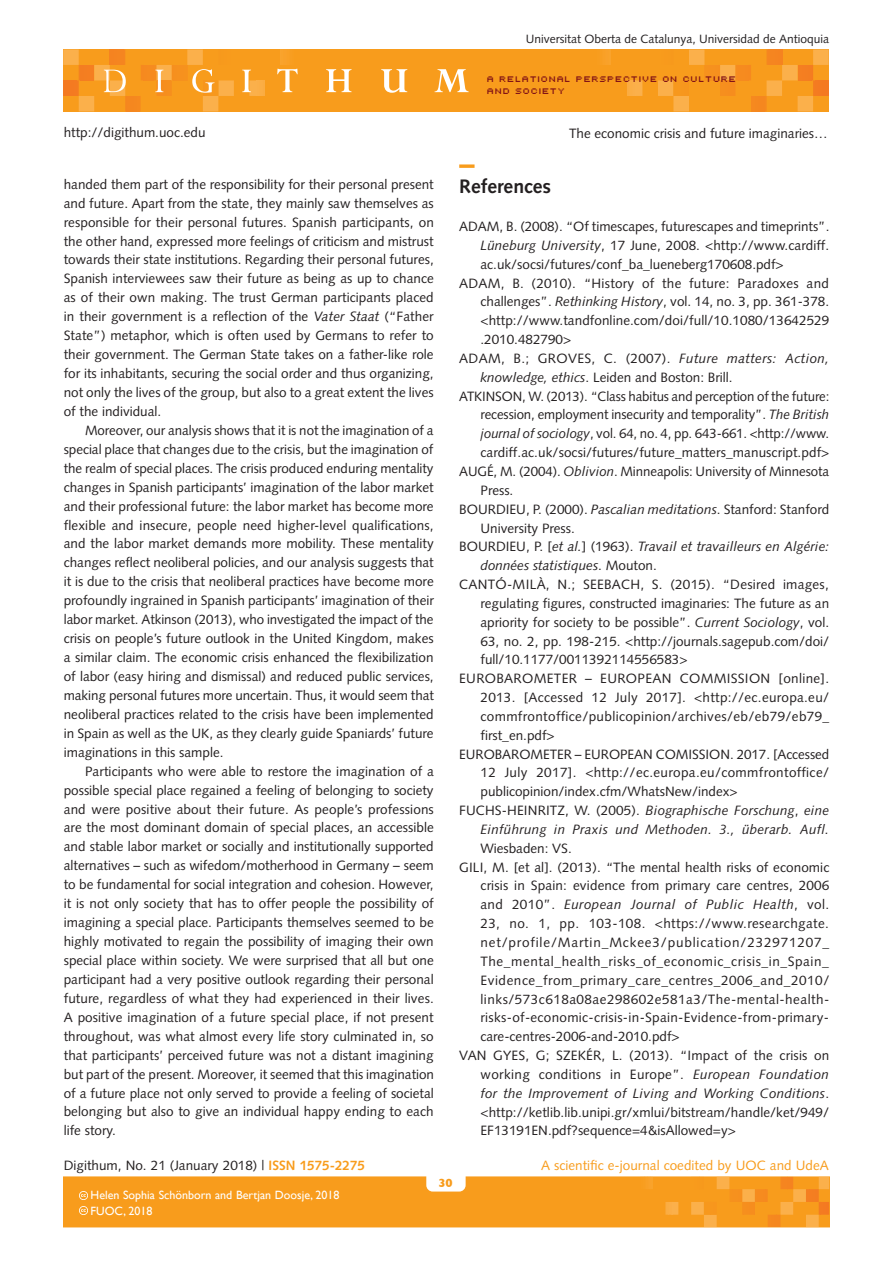
<style>
.page{position:relative;width:893px;height:1263px;background:#fff}
.page>*{position:absolute;margin:0;border:0;box-sizing:border-box;transform-origin:0 0}
._03_SUBTITOL{font:700 19.5px "Syntax LT";color:#231f20}
._02_PARAGRAF_GENERAL{font:13.5px/18.9px "Syntax LT";color:#231f20;text-align:justify}
._02_Bibliografia{font:13.5px/18.9px "Syntax LT";color:#231f20;text-align:justify}
._02_PRIMER_PARAGRAF{font:13.5px/18.9px "Syntax LT";color:#231f20;text-align:justify}
._02_Bibliografia-2{font:italic 13.5px/18.9px "Syntax LT";color:#231f20}
.t1{font:13.5px "Syntax LT";color:#f89c1c}
.t2{font:12px "Syntax LT";color:#231f20}
.t3{font:12px/15.8px "Gill Sans";color:#fff}
.t4{font:700 12px "Gill Sans";color:#f89c1c}
.t5{font:9px/12px "Uni 0554";color:#821316}
.s1{font-style:italic}
.s2{font-style:normal}
.s3{font-weight:700;color:#f89c1c}
</style>
<div class="page">
<hr style="left:829px;top:1177px;width:1px;height:50px;background:#f47921">
<svg style="left:64px;top:1177px;width:765px;height:50px;background:#f89d21"></svg>
<div style="left:63px;top:49px;width:766px;height:62px;background:#f89c1c"></div>
<hr style="left:265px;top:49px;width:1px;height:62px;background:#faab40">
<hr style="left:266px;top:49px;width:2px;height:62px;background:#faab3f">
<hr style="left:268px;top:49px;width:1px;height:62px;background:#faaa3d">
<hr style="left:269px;top:49px;width:2px;height:62px;background:#faa93b">
<hr style="left:271px;top:49px;width:1px;height:62px;background:#faa839">
<hr style="left:272px;top:49px;width:2px;height:62px;background:#faa837">
<hr style="left:274px;top:49px;width:1px;height:62px;background:#faa736">
<hr style="left:275px;top:49px;width:2px;height:62px;background:#faa633">
<hr style="left:277px;top:49px;width:1px;height:62px;background:#f9a531">
<hr style="left:278px;top:49px;width:2px;height:62px;background:#f9a430">
<hr style="left:625px;top:49px;width:2px;height:62px;background:#faab40">
<hr style="left:624px;top:49px;width:1px;height:62px;background:#faab3f">
<hr style="left:622px;top:49px;width:2px;height:62px;background:#faaa3d">
<hr style="left:621px;top:49px;width:1px;height:62px;background:#faa93b">
<hr style="left:619px;top:49px;width:2px;height:62px;background:#faa839">
<hr style="left:618px;top:49px;width:1px;height:62px;background:#faa837">
<hr style="left:616px;top:49px;width:2px;height:62px;background:#faa736">
<hr style="left:615px;top:49px;width:1px;height:62px;background:#faa633">
<hr style="left:613px;top:49px;width:2px;height:62px;background:#f9a531">
<hr style="left:612px;top:49px;width:1px;height:62px;background:#f9a430">
<svg style="left:605px;top:49px;width:6px;height:16px"></svg>
<svg style="left:627px;top:49px;width:202px;height:62px"></svg>
<hr style="left:815px;top:80px;width:4px;height:16px;background:#f47b21">
<hr style="left:819px;top:80px;width:3px;height:16px;background:#f47a21">
<hr style="left:822px;top:80px;width:3px;height:16px;background:#f47921">
<hr style="left:825px;top:80px;width:4px;height:16px;background:#f47921">
<svg style="left:63px;top:49px;width:202px;height:62px"></svg>
<svg style="left:277px;top:49px;width:21px;height:43px"></svg>
<svg style="left:326px;top:69px;width:26px;height:23px"></svg>
<svg style="left:381px;top:69px;width:26px;height:24px"></svg>
<svg style="left:434px;top:69px;width:35px;height:23px"></svg>
<svg style="left:459px;top:164px;width:16px;height:4px"></svg>
<p class="t2" style="left:526px;top:32px;width:305px">Universitat Oberta de Catalunya, Universidad de Antioquia</p>
<p class="t5" style="left:488px;top:72px;width:251px">A RELATIONAL PERSPECTIVE ON CULTURE<br>AND SOCIETY</p>
<p class="_02_PARAGRAF_GENERAL" style="left:64px;top:122px;width:143px">http://digithum.uoc.edu</p>
<p class="_02_PARAGRAF_GENERAL" style="left:569px;top:124px;width:260px">The economic crisis and future imaginaries…</p>
<p class="_02_PRIMER_PARAGRAF" style="left:64px;top:175px;width:372px">handed them part of the responsibility for their personal present and future. Apart from the state, they mainly saw themselves as responsible for their personal futures. Spanish participants, on the other hand, expressed more feelings of criticism and mistrust towards their state institutions. Regarding their personal futures, Spanish interviewees saw their future as being as up to chance as of their own making. The trust German participants placed in their government is a reflection of the <span class="s1">Vater Staat</span> (“Father State”) metaphor, which is often used by Germans to refer to their government. The German State takes on a father-like role for its inhabitants, securing the social order and thus organizing, not only the lives of the group, but also to a great extent the lives of the individual.</p>
<p class="_02_PARAGRAF_GENERAL" style="left:64px;top:421px;width:372px;text-indent:21px">Moreover, our analysis shows that it is not the imagination of a special place that changes due to the crisis, but the imagination of the realm of special places. The crisis produced enduring mentality changes in Spanish participants’ imagination of the labor market and their professional future: the labor market has become more flexible and insecure, people need higher-level qualifications, and the labor market demands more mobility. These mentality changes reflect neoliberal policies, and our analysis suggests that it is due to the crisis that neoliberal practices have become more profoundly ingrained in Spanish participants’ imagination of their labor market. Atkinson (2013), who investigated the impact of the crisis on people’s future outlook in the United Kingdom, makes a similar claim. The economic crisis enhanced the flexibilization of labor (easy hiring and dismissal) and reduced public services, making personal futures more uncertain. Thus, it would seem that neoliberal practices related to the crisis have been implemented in Spain as well as the UK, as they clearly guide Spaniards’ future imaginations in this sample.</p>
<p class="_02_PARAGRAF_GENERAL" style="left:64px;top:761px;width:372px;text-indent:21px">Participants who were able to restore the imagination of a possible special place regained a feeling of belonging to society and were positive about their future. As people’s professions are the most dominant domain of special places, an accessible and stable labor market or socially and institutionally supported alternatives – such as wifedom/motherhood in Germany – seem to be fundamental for social integration and cohesion. However, it is not only society that has to offer people the possibility of imagining a special place. Participants themselves seemed to be highly motivated to regain the possibility of imaging their own special place within society. We were surprised that all but one participant had a very positive outlook regarding their personal future, regardless of what they had experienced in their lives.<br>A positive imagination of a future special place, if not present throughout, was what almost every life story culminated in, so that participants’ perceived future was not a distant imagining but part of the present. Moreover, it seemed that this imagination of a future place not only served to provide a feeling of societal belonging but also to give an individual happy ending to each life story.</p>
<p class="_03_SUBTITOL" style="left:459px;top:175px;width:94px">References</p>
<p class="_02_Bibliografia" style="left:480px;top:217px;width:350px;text-indent:-21px">ADAM, B. (2008). “Of timescapes, futurescapes and timeprints”.<br><span class="s1">Lüneburg University</span>, 17 June, 2008. &lt;http://www.cardiff. ac.uk/socsi/futures/conf_ba_lueneberg170608.pdf&gt;</p>
<p class="_02_Bibliografia" style="left:480px;top:273px;width:350px;text-indent:-21px">ADAM, B. (2010). “History of the future: Paradoxes and challenges”. <span class="s1">Rethinking History</span>, vol. 14, no. 3, pp. 361-378. &lt;http://www.tandfonline.com/doi/full/10.1080/13642529 .2010.482790&gt;</p>
<p class="_02_Bibliografia" style="left:480px;top:349px;width:350px;text-indent:-21px">ADAM, B.; GROVES, C. (2007). <span class="s1">Future matters: Action, knowledge, ethics</span>. Leiden and Boston: Brill.</p>
<p class="_02_Bibliografia" style="left:480px;top:387px;width:350px;text-indent:-21px">ATKINSON, W. (2013). “Class habitus and perception of the future: recession, employment insecurity and temporality”. <span class="s1">The British journal of sociology</span>, vol. 64, no. 4, pp. 643-661. &lt;http://www. cardiff.ac.uk/socsi/futures/future_matters_manuscript.pdf&gt;</p>
<p class="_02_Bibliografia" style="left:480px;top:462px;width:350px;text-indent:-21px">AUGÉ, M. (2004). <span class="s1">Oblivion</span>. Minneapolis: University of Minnesota<br>Press.</p>
<p class="_02_Bibliografia" style="left:480px;top:500px;width:350px;text-indent:-21px">BOURDIEU, P. (2000). <span class="s1">Pascalian meditations</span>. Stanford: Stanford<br>University Press.</p>
<p class="_02_Bibliografia-2" style="left:480px;top:537px;width:350px;text-indent:-21px"><span class="s2">BOURDIEU, P. [</span>et al.<span class="s2">] (1963).</span> Travail et travailleurs en Algérie: données statistiques<span class="s2">. Mouton.</span></p>
<p class="_02_Bibliografia" style="left:480px;top:575px;width:350px;text-indent:-21px">CANTÓ-MILÀ, N.; SEEBACH, S. (2015). “Desired images, regulating figures, constructed imaginaries: The future as an apriority for society to be possible”. <span class="s1">Current Sociology</span>, vol.<br>63, no. 2, pp. 198-215. &lt;http://journals.sagepub.com/doi/ full/10.1177/0011392114556583&gt;</p>
<p class="_02_Bibliografia" style="left:480px;top:669px;width:350px;text-indent:-21px">EUROBAROMETER – EUROPEAN COMMISSION [online].<br>2013. [Accessed 12 July 2017]. &lt;http://ec.europa.eu/ commfrontoffice/publicopinion/archives/eb/eb79/eb79_ first_en.pdf&gt;</p>
<p class="_02_Bibliografia" style="left:480px;top:744px;width:350px;text-indent:-21px">EUROBAROMETER – EUROPEAN COMISSION. 2017. [Accessed 12 July 2017]. &lt;http://ec.europa.eu/commfrontoffice/ publicopinion/index.cfm/WhatsNew/index&gt;</p>
<p class="_02_Bibliografia-2" style="left:480px;top:801px;width:350px;text-align:justify;text-indent:-21px"><span class="s2">FUCHS-HEINRITZ, W. (2005).</span> Biographische Forschung<span class="s2">,</span> eine Einführung in Praxis und Methoden. 3., überarb. Aufl.<br><span class="s2">Wiesbaden: VS.</span></p>
<p class="_02_Bibliografia" style="left:480px;top:857px;width:350px;text-indent:-21px">GILI, M. [et al]. (2013). “The mental health risks of economic crisis in Spain: evidence from primary care centres, 2006 and 2010”. <span class="s1">European Journal of Public Health</span>, vol.<br>23, no. 1, pp. 103-108. &lt;https://www.researchgate. net/profile/Martin_Mckee3/publication/232971207_ The_mental_health_risks_of_economic_crisis_in_Spain_ Evidence_from_primary_care_centres_2006_and_2010/ links/573c618a08ae298602e581a3/The-mental-health&shy;risks-of-economic-crisis-in-Spain-Evidence-from-primary&shy;care-centres-2006-and-2010.pdf&gt;</p>
<p class="_02_Bibliografia" style="left:480px;top:1046px;width:350px;text-indent:-21px">VAN GYES, G; SZEKÉR, L. (2013). “Impact of the crisis on working conditions in Europe”. <span class="s1">European Foundation for the Improvement of Living and Working Conditions</span>. &lt;http://ketlib.lib.unipi.gr/xmlui/bitstream/handle/ket/949/ EF13191EN.pdf?sequence=4&amp;isAllowed=y&gt;</p>
<p class="_02_PARAGRAF_GENERAL" style="left:64px;top:1156px;width:303px">Digithum, No. 21 (January 2018) | <span class="s3">ISSN 1575-2275</span></p>
<p class="t1" style="left:541px;top:1157px;width:289px">A scientific e-journal coedited by UOC and UdeA</p>
<p class="t4" style="left:438px;top:1173px;width:16px">30</p>
<p class="t3" style="left:91px;top:1187px;width:250px">Helen Sophia Schönborn and Bertjan Doosje, 2018<br>FUOC, 2018</p>
</div>
